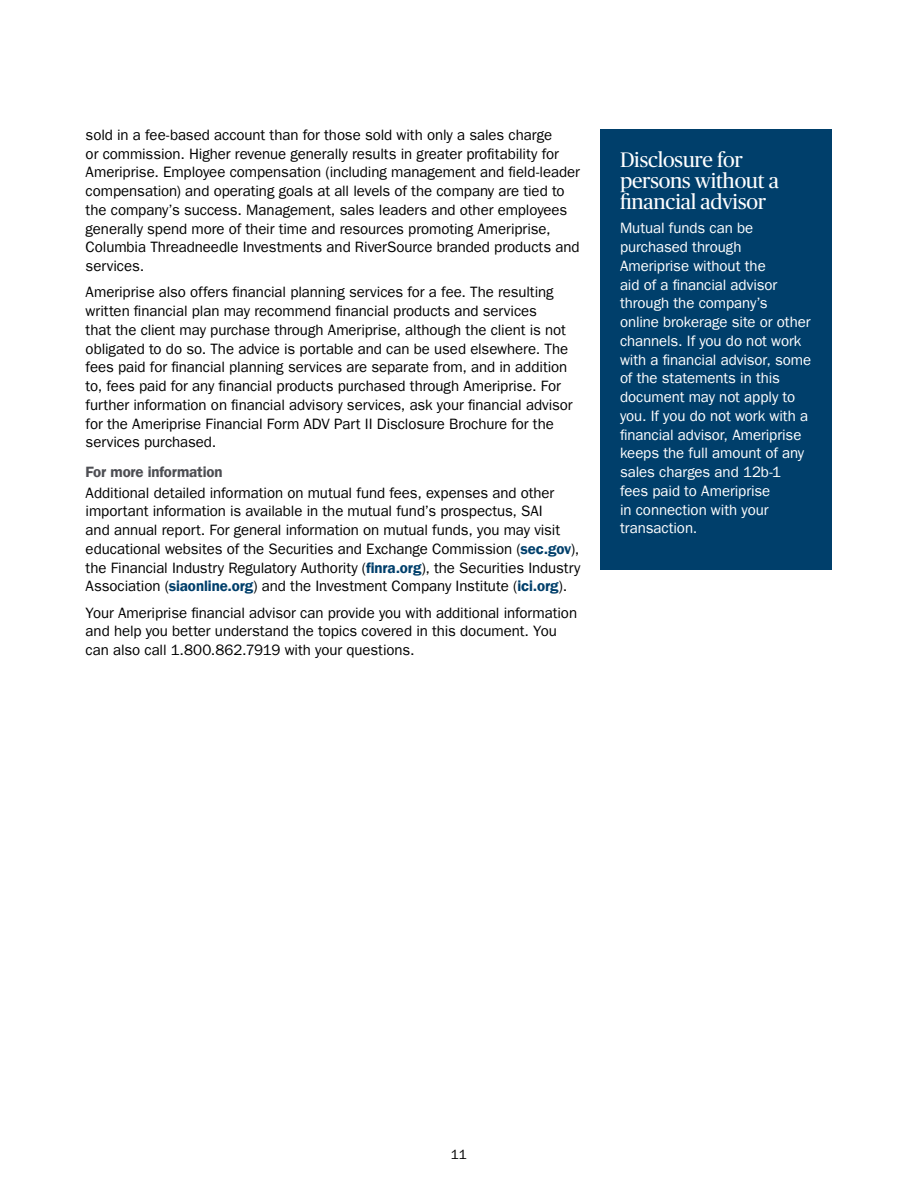
<style>
.page{position:relative;width:918px;height:1188px;background:#fff}
.page>*{position:absolute;margin:0;border:0;box-sizing:border-box;transform-origin:0 0}
.t1{font:21px/21px "Publico Headline Ofc";letter-spacing:-.01em;color:#fff}
.t2{font:15px/18.8px "ITC Frank Goth For AMPF";letter-spacing:-.005em;color:#000}
.t3{font:15px/18.8px "ITC Frank Goth For AMPF";letter-spacing:-.005em;color:#fff}
.t4{font:700 15px "ITC Frank Goth For AMPF Dm";letter-spacing:-.01em;color:#4d4e53}
.t5{font:13.5px "ITC Frank Goth For AMPF";color:#000}
.s1{font-family:"ITC Frank Goth For AMPF Dm";font-weight:700;color:#003f6b}
</style>
<div class="page">
<div style="left:600px;top:130px;width:232px;height:440px;background:#003f6b"></div>
<p class="t2" style="left:86px;top:126px;width:496px">sold in a fee-based account than for those sold with only a sales charge<br>or commission. Higher revenue generally results in greater profitability for Ameriprise. Employee compensation (including management and field-leader compensation) and operating goals at all levels of the company are tied to the company’s success. Management, sales leaders and other employees generally spend more of their time and resources promoting Ameriprise, Columbia Threadneedle Investments and RiverSource branded products and services.</p>
<p class="t2" style="left:86px;top:283px;width:489px">Ameriprise also offers financial planning services for a fee. The resulting written financial plan may recommend financial products and services<br>that the client may purchase through Ameriprise, although the client is not obligated to do so. The advice is portable and can be used elsewhere. The fees paid for financial planning services are separate from, and in addition to, fees paid for any financial products purchased through Ameriprise. For further information on financial advisory services, ask your financial advisor for the Ameriprise Financial Form ADV Part II Disclosure Brochure for the services purchased.</p>
<p class="t4" style="left:86px;top:463px;width:138px">For more information</p>
<p class="t2" style="left:86px;top:483px;width:496px">Additional detailed information on mutual fund fees, expenses and other important information is available in the mutual fund’s prospectus, SAI<br>and annual report. For general information on mutual funds, you may visit educational websites of the Securities and Exchange Commission (<span class="s1">sec.gov</span>), the Financial Industry Regulatory Authority (<span class="s1">finra.org</span>), the Securities Industry Association (<span class="s1">siaonline.org</span>) and the Investment Company Institute (<span class="s1">ici.org</span>).</p>
<p class="t2" style="left:86px;top:603px;width:493px">Your Ameriprise financial advisor can provide you with additional information and help you better understand the topics covered in this document. You can also call 1.800.862.7919 with your questions.</p>
<h1 class="t1" style="left:620px;top:148px;width:160px">Disclosure for persons without a financial advisor</h1>
<p class="t3" style="left:620px;top:219px;width:193px">Mutual funds can be purchased through<br>Ameriprise without the<br>aid of a financial advisor through the company’s<br>online brokerage site or other channels. If you do not work with a financial advisor, some of the statements in this document may not apply to you. If you do not work with a financial advisor, Ameriprise keeps the full amount of any sales charges and 12b-1 fees paid to Ameriprise<br>in connection with your transaction.</p>
<p class="t5" style="left:451px;top:1147px;width:18px">11</p>
</div>
